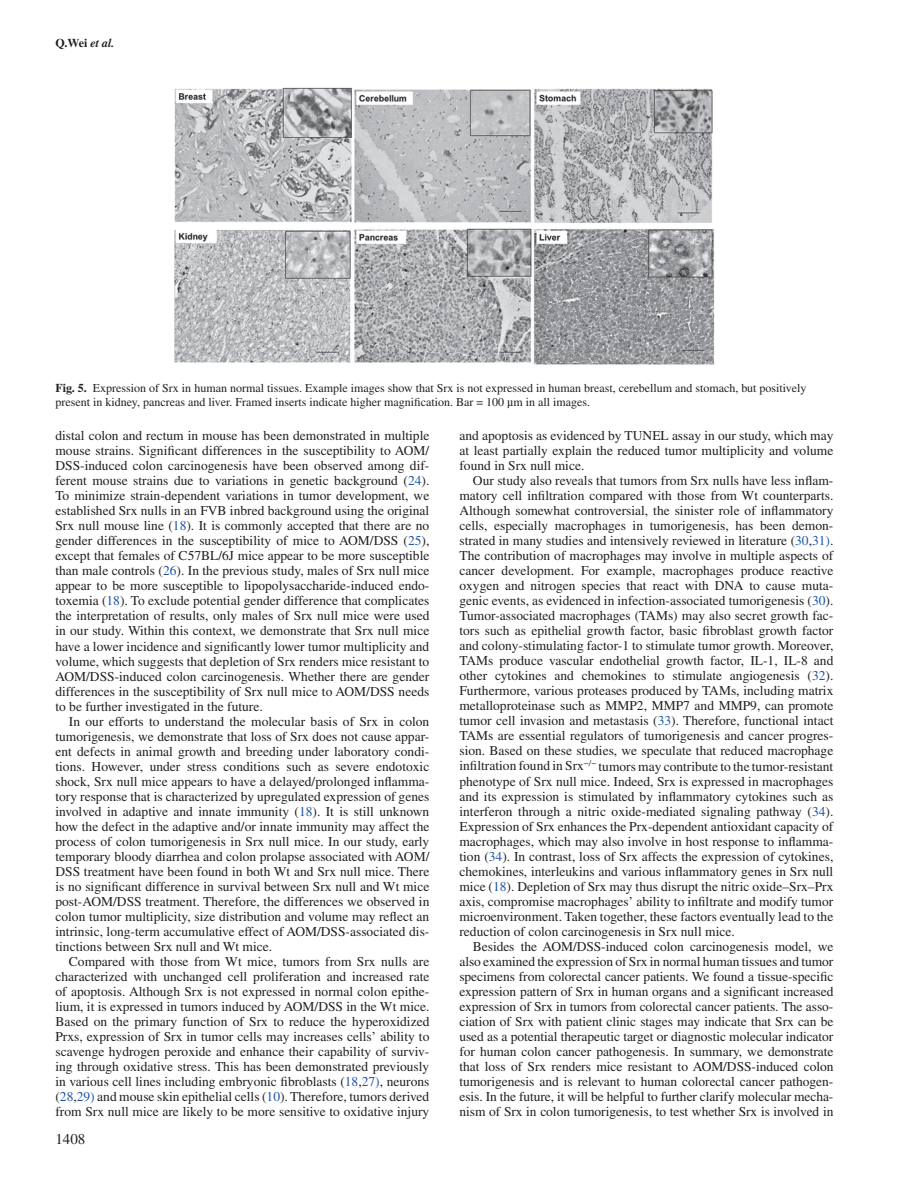
<style>
.page{position:relative;width:919px;height:1187px;background:#fff}
.page>*{position:absolute;margin:0;border:0;box-sizing:border-box;transform-origin:0 0}
.t1{font:15px "Times LT Std";color:#231f20}
.t2{font:13.5px/15px "Times LT Std";color:#231f20;text-align:justify}
.t3{font:12px/13.5px "Times LT Std";color:#231f20}
.t4{font:700 12px "Times LT Std";color:#231f20}
.s1{font-style:italic}
.s2{font-weight:700}
.s3{font-family:"Gandhari Unicode"}
.s4{color:#1e56a6}
</style>
<div class="page">
<img style="left:174px;top:87px;width:540px;height:278px">
<p class="t4" style="left:55px;top:36px;width:60px">Q.Wei <span class="s1">et al.</span></p>
<p class="t3" style="left:55px;top:381px;width:752px"><span class="s2">Fig. 5.</span> Expression of Srx in human normal tissues. Example images show that Srx is not expressed in human breast, cerebellum and stomach, but positively present in kidney, pancreas and liver. Framed inserts indicate higher magnification. Bar = 100 <span class="s3">µ</span>m in all images.</p>
<p class="t2" style="left:55px;top:428px;width:375px">distal colon and rectum in mouse has been demonstrated in multiple mouse strains. Significant differences in the susceptibility to AOM/ DSS-induced colon carcinogenesis have been observed among dif&shy;ferent mouse strains due to variations in genetic background (<span class="s4">24</span>).<br>To minimize strain-dependent variations in tumor development, we established Srx nulls in an FVB inbred background using the original Srx null mouse line (<span class="s4">18</span>). It is commonly accepted that there are no gender differences in the susceptibility of mice to AOM/DSS (<span class="s4">25</span>), except that females of C57BL/6J mice appear to be more susceptible than male controls (<span class="s4">26</span>). In the previous study, males of Srx null mice appear to be more susceptible to lipopolysaccharide-induced endo&shy;toxemia (<span class="s4">18</span>). To exclude potential gender difference that complicates the interpretation of results, only males of Srx null mice were used in our study. Within this context, we demonstrate that Srx null mice have a lower incidence and significantly lower tumor multiplicity and volume, which suggests that depletion of Srx renders mice resistant to AOM/DSS-induced colon carcinogenesis. Whether there are gender differences in the susceptibility of Srx null mice to AOM/DSS needs to be further investigated in the future.</p>
<p class="t2" style="left:55px;top:713px;width:375px;text-indent:14px">In our efforts to understand the molecular basis of Srx in colon tumorigenesis, we demonstrate that loss of Srx does not cause appar&shy;ent defects in animal growth and breeding under laboratory condi&shy;tions. However, under stress conditions such as severe endotoxic shock, Srx null mice appears to have a delayed/prolonged inflamma&shy;tory response that is characterized by upregulated expression of genes involved in adaptive and innate immunity (<span class="s4">18</span>). It is still unknown how the defect in the adaptive and/or innate immunity may affect the process of colon tumorigenesis in Srx null mice. In our study, early temporary bloody diarrhea and colon prolapse associated with AOM/ DSS treatment have been found in both Wt and Srx null mice. There is no significant difference in survival between Srx null and Wt mice post-AOM/DSS treatment. Therefore, the differences we observed in colon tumor multiplicity, size distribution and volume may reflect an intrinsic, long-term accumulative effect of AOM/DSS-associated dis&shy;tinctions between Srx null and Wt mice.</p>
<p class="t2" style="left:55px;top:953px;width:375px;text-indent:14px">Compared with those from Wt mice, tumors from Srx nulls are characterized with unchanged cell proliferation and increased rate of apoptosis. Although Srx is not expressed in normal colon epithe&shy;lium, it is expressed in tumors induced by AOM/DSS in the Wt mice.<br>Based on the primary function of Srx to reduce the hyperoxidized Prxs, expression of Srx in tumor cells may increases cells’ ability to scavenge hydrogen peroxide and enhance their capability of surviv&shy;ing through oxidative stress. This has been demonstrated previously in various cell lines including embryonic fibroblasts (<span class="s4">18</span>,<span class="s4">27)</span>, neurons (<span class="s4">28</span>,<span class="s4">29)</span> and mouse skin epithelial cells (<span class="s4">10</span>). Therefore, tumors derived from Srx null mice are likely to be more sensitive to oxidative injury</p>
<p class="t1" style="left:55px;top:1130px;width:31px">1408</p>
<p class="t2" style="left:459px;top:428px;width:375px">and apoptosis as evidenced by TUNEL assay in our study, which may at least partially explain the reduced tumor multiplicity and volume found in Srx null mice.</p>
<p class="t2" style="left:459px;top:473px;width:375px;text-indent:14px">Our study also reveals that tumors from Srx nulls have less inflam&shy;matory cell infiltration compared with those from Wt counterparts.<br>Although somewhat controversial, the sinister role of inflammatory cells, especially macrophages in tumorigenesis, has been demon&shy;strated in many studies and intensively reviewed in literature (<span class="s4">30</span>,<span class="s4">31)</span>.<br>The contribution of macrophages may involve in multiple aspects of cancer development. For example, macrophages produce reactive oxygen and nitrogen species that react with DNA to cause muta&shy;genic events, as evidenced in infection-associated tumorigenesis (<span class="s4">30</span>).<br>Tumor-associated macrophages (TAMs) may also secret growth fac&shy;tors such as epithelial growth factor, basic fibroblast growth factor and colony-stimulating factor-1 to stimulate tumor growth. Moreover, TAMs produce vascular endothelial growth factor, IL-1, IL-8 and other cytokines and chemokines to stimulate angiogenesis (<span class="s4">32</span>).<br>Furthermore, various proteases produced by TAMs, including matrix metalloproteinase such as MMP2, MMP7 and MMP9, can promote tumor cell invasion and metastasis (<span class="s4">33</span>). Therefore, functional intact TAMs are essential regulators of tumorigenesis and cancer progres&shy;sion. Based on these studies, we speculate that reduced macrophage infiltration found in Srx<sup>−/−</sup> tumors may contribute to the tumor-resistant phenotype of Srx null mice. Indeed, Srx is expressed in macrophages and its expression is stimulated by inflammatory cytokines such as interferon through a nitric oxide-mediated signaling pathway (<span class="s4">34</span>).<br>Expression of Srx enhances the Prx-dependent antioxidant capacity of macrophages, which may also involve in host response to inflamma&shy;tion (<span class="s4">34</span>). In contrast, loss of Srx affects the expression of cytokines, chemokines, interleukins and various inflammatory genes in Srx null mice (<span class="s4">18</span>). Depletion of Srx may thus disrupt the nitric oxide–Srx–Prx axis, compromise macrophages’ ability to infiltrate and modify tumor microenvironment. Taken together, these factors eventually lead to the reduction of colon carcinogenesis in Srx null mice.</p>
<p class="t2" style="left:459px;top:938px;width:375px;text-indent:14px">Besides the AOM/DSS-induced colon carcinogenesis model, we also examined the expression of Srx in normal human tissues and tumor specimens from colorectal cancer patients. We found a tissue-specific expression pattern of Srx in human organs and a significant increased expression of Srx in tumors from colorectal cancer patients. The asso&shy;ciation of Srx with patient clinic stages may indicate that Srx can be used as a potential therapeutic target or diagnostic molecular indicator for human colon cancer pathogenesis. In summary, we demonstrate that loss of Srx renders mice resistant to AOM/DSS-induced colon tumorigenesis and is relevant to human colorectal cancer pathogen&shy;esis. In the future, it will be helpful to further clarify molecular mecha&shy;nism of Srx in colon tumorigenesis, to test whether Srx is involved in</p>
</div>
